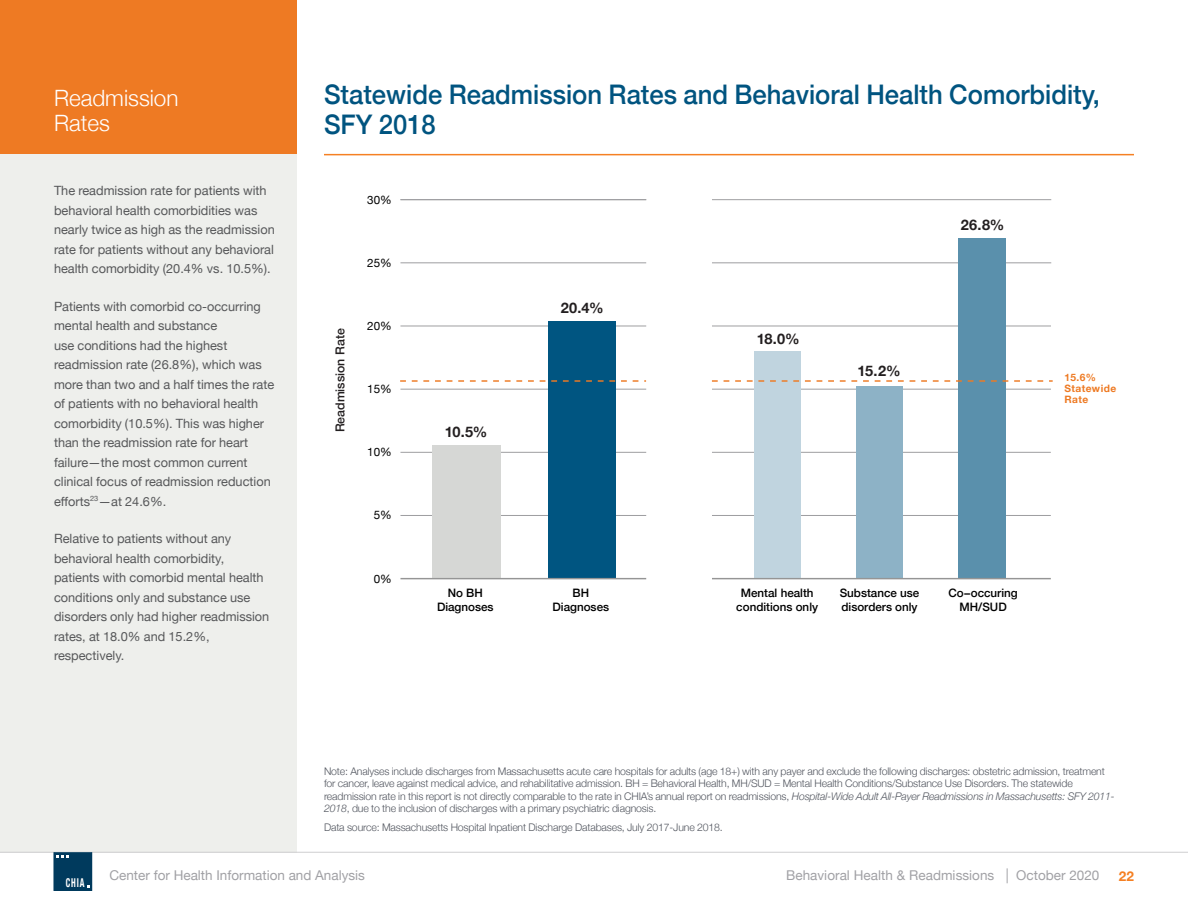
<style>
.page{position:relative;width:1188px;height:918px;background:#fff}
.page>*{position:absolute;margin:0;border:0;box-sizing:border-box;transform-origin:0 0}
._02_Chart_Title{font:500 27px/30px "Helvetica Neue";color:#005480;scale:.95 1}
._01_Section_Title{font:300 22.5px "Helvetica Neue";color:#fff}
.t1{font:700 14.55px "Helvetica Neue";letter-spacing:-.02em;color:#231f20}
.t2{font:13.5px "Helvetica Neue";color:#a1a1a5}
.t3{font:700 13.5px "Helvetica Neue";color:#f58023}
._03_Sidebar_copy{font:12.75px/19.5px "Helvetica Neue";color:#57585a}
.t4{font:500 12.3px "Helvetica Neue";color:#231f20}
.t5{font:700 condensed 12.15px "Helvetica Neue";color:#fff;scale:.7 1}
.t6{font:500 11.7px/14px "Helvetica Neue";color:#000;text-align:center}
.t7{font:11.7px "Helvetica Neue";color:#000}
.COMP2-Body{font:300 10.5px/12.6px "Helvetica Neue";letter-spacing:-.015em;color:#52565f}
.t8{font:700 10.2px/10.9px "Helvetica Neue";letter-spacing:.04em;color:#ee7a23}
.s1{font-style:italic}
.s2{font-size:14.85px}
</style>
<div class="page">
<div style="left:0;top:137px;width:297px;height:716px;background:#eeefec"></div>
<div style="left:0;top:0;width:297px;height:154px;background:#ee7a23"></div>
<hr style="left:0;top:852px;width:1188px;height:1px;background:#ceced0">
<div style="left:54px;top:853px;width:38px;height:37px;background:#003a5d"></div>
<div style="left:54px;top:852px;width:38px;height:39px;border:1px solid #003a5d"></div>
<svg style="left:56px;top:855px;width:13px;height:2px"></svg>
<hr style="left:324px;top:154px;width:810px;height:1px;background:#f58023">
<hr style="left:400px;top:515px;width:246px;height:1px;background:#9e9ea1">
<hr style="left:400px;top:452px;width:246px;height:1px;background:#9e9ea1">
<hr style="left:400px;top:389px;width:246px;height:1px;background:#9e9ea1">
<hr style="left:400px;top:326px;width:246px;height:1px;background:#9e9ea1">
<hr style="left:400px;top:263px;width:246px;height:1px;background:#9e9ea1">
<div style="left:432px;top:445px;width:68px;height:134px;background:#d6d7d5"></div>
<div style="left:548px;top:321px;width:68px;height:258px;background:#005581"></div>
<hr style="left:712px;top:515px;width:339px;height:1px;background:#9e9ea1">
<hr style="left:712px;top:452px;width:339px;height:1px;background:#9e9ea1">
<hr style="left:712px;top:389px;width:339px;height:1px;background:#9e9ea1">
<hr style="left:712px;top:326px;width:339px;height:1px;background:#9e9ea1">
<hr style="left:712px;top:263px;width:339px;height:1px;background:#9e9ea1">
<hr style="left:712px;top:199px;width:339px;height:1px;background:#9e9ea1">
<hr style="left:400px;top:199px;width:246px;height:1px;background:#9e9ea1">
<div style="left:754px;top:351px;width:47px;height:228px;background:#c0d4df"></div>
<div style="left:857px;top:386px;width:46px;height:193px;background:#8db2c6"></div>
<div style="left:959px;top:239px;width:47px;height:340px;background:#5a90ac"></div>
<hr style="left:400px;top:578px;width:246px;height:1px;background:#959595">
<hr style="left:712px;top:578px;width:339px;height:1px;background:#959595">
<svg style="left:712px;top:380px;width:341px;height:2px"></svg>
<svg style="left:400px;top:380px;width:246px;height:2px"></svg>
<p class="_01_Section_Title" style="left:54px;top:80px;width:126px">Readmission</p>
<p class="_01_Section_Title" style="left:54px;top:105px;width:57px">Rates</p>
<p class="_03_Sidebar_copy" style="left:54px;top:182px;width:222px">The readmission rate for patients with behavioral health comorbidities was nearly twice as high as the readmission rate for patients without any behavioral health comorbidity (20.4% vs. 10.5%).</p>
<p class="_03_Sidebar_copy" style="left:54px;top:297px;width:222px">Patients with comorbid co-occurring mental health and substance<br>use conditions had the highest readmission rate (26.8%), which was more than two and a half times the rate of patients with no behavioral health comorbidity (10.5%). This was higher than the readmission rate for heart failure—the most common current clinical focus of readmission reduction efforts<sup>23</sup>—at 24.6%.</p>
<p class="_03_Sidebar_copy" style="left:54px;top:530px;width:217px">Relative to patients without any behavioral health comorbidity, patients with comorbid mental health conditions only and substance use disorders only had higher readmission rates, at 18.0% and 15.2%, respectively.</p>
<p class="_02_Chart_Title" style="left:324px;top:77px;width:818px">Statewide Readmission Rates and Behavioral Health Comorbidity,<br>SFY 2018</p>
<p class="t4" style="left:330px;top:432px;width:105px;rotate:-90deg">Readmission Rate</p>
<p class="t7" style="left:367px;top:191px;width:26px">30%</p>
<p class="t7" style="left:367px;top:254px;width:26px">25%</p>
<p class="t7" style="left:367px;top:317px;width:26px">20%</p>
<p class="t7" style="left:367px;top:381px;width:26px">15%</p>
<p class="t7" style="left:367px;top:444px;width:26px">10%</p>
<p class="t7" style="left:374px;top:507px;width:20px">5%</p>
<p class="t7" style="left:374px;top:570px;width:20px">0%</p>
<p class="t1" style="left:445px;top:420px;width:44px">10.5%</p>
<p class="t1" style="left:561px;top:296px;width:44px">20.4%</p>
<p class="t1" style="left:757px;top:328px;width:44px">18.0%</p>
<p class="t1" style="left:858px;top:359px;width:45px">15.2%</p>
<p class="t1" style="left:961px;top:214px;width:45px">26.8%</p>
<p class="t6" style="left:437px;top:585px;width:58px">No BH<br>Diagnoses</p>
<p class="t6" style="left:553px;top:585px;width:58px">BH<br>Diagnoses</p>
<p class="t6" style="left:736px;top:585px;width:83px">Mental health conditions only</p>
<p class="t6" style="left:840px;top:585px;width:81px;text-align:left">Substance use disorders only</p>
<p class="t6" style="left:949px;top:585px;width:71px">Co−occuring<br>MH/SUD</p>
<p class="t8" style="left:1064px;top:372px;width:53px">15.6%<br>Statewide<br>Rate</p>
<p class="COMP2-Body" style="left:324px;top:764px;width:792px">Note: Analyses include discharges from Massachusetts acute care hospitals for adults (age 18+) with any payer and exclude the following discharges: obstetric admission, treatment for cancer, leave against medical advice, and rehabilitative admission. BH = Behavioral Health, MH/SUD = Mental Health Conditions/Substance Use Disorders. The statewide readmission rate in this report is not directly comparable to the rate in CHIA’s annual report on readmissions, <span class="s1">Hospital-Wide Adult All-Payer Readmissions in Massachusetts: SFY 2011- 2018</span>, due to the inclusion of discharges with a primary psychiatric diagnosis.</p>
<p class="COMP2-Body" style="left:324px;top:820px;width:398px">Data source: Massachusetts Hospital Inpatient Discharge Databases, July 2017-June 2018.</p>
<p class="t5" style="left:66px;top:873px;width:28px">CHIA</p>
<p class="t2" style="left:109px;top:866px;width:257px">Center for Health Information and Analysis</p>
<p class="t2" style="left:786px;top:866px;width:315px">Behavioral Health &amp; Readmissions <span class="s2">|</span> October 2020</p>
<p class="t3" style="left:1119px;top:865px;width:17px">22</p>
</div>
